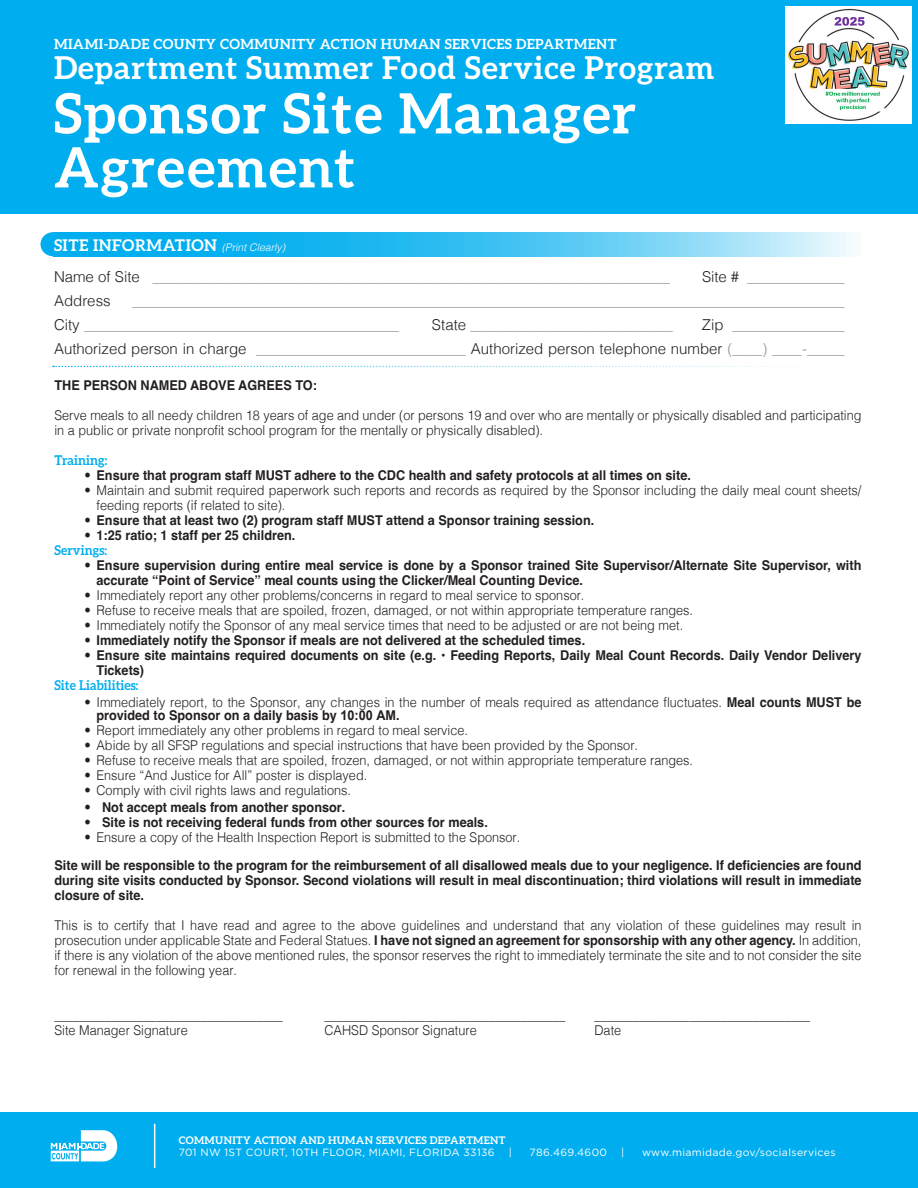
<style>
.page{position:relative;width:918px;height:1188px;background:#fff}
.page>*{position:absolute;margin:0;border:0;box-sizing:border-box;transform-origin:0 0}
.t1{font:700 55.5px/54px "Aleo";letter-spacing:.03em;color:#fff}
.t2{font:700 31.5px "Aleo";letter-spacing:.03em;color:#fff}
.t3{font:700 16.2px "Aleo";letter-spacing:.03em;color:#fff}
.t4{font:300 15px "Helvetica";color:#939598}
.t5{font:300 15px "Helvetica";color:#231f20}
.t6{font:700 13.95px "Aleo";letter-spacing:.03em;color:#fff}
.t7{font:300 13.5px/15px "Helvetica";color:#231f20;scale:.94 1}
.t8{font:700 13.5px/15px "Helvetica";color:#231f20;scale:.94 1}
.t9{font:700 13.5px "Aleo";color:#00aeef;scale:.94 1}
.t10{font:10.5px "Gotham";letter-spacing:.03em;color:#fff}
.t11{font:700 10.5px "Aleo";letter-spacing:.03em;color:#fff}
.s1{font-family:"Helvetica";font-weight:300;font-style:italic;font-size:10.5px}
.s2{color:#231f20}
.s3{color:#939598}
.s4{font-weight:300}
.s5{font-weight:700}
.s6{font-family:"Arial";font-weight:700}
</style>
<div class="page">
<div style="left:0;top:0;width:918px;height:214px;background:#00aeef"></div>
<div style="left:0;top:1112px;width:918px;height:76px;background:#00aeef"></div>
<svg style="left:57px;top:232px;width:795px;height:24px;background:#49c4f3"></svg>
<div style="left:40px;top:232px;width:26px;height:24px;background:#00aeef;border-radius:50%"></div>
<svg style="left:53px;top:366px;width:749px;height:1px"></svg>
<hr style="left:154px;top:1124px;width:1px;height:44px;background:#fff">
<svg style="left:51px;top:1130px;width:67px;height:32px"></svg>
<img style="left:785px;top:7px;width:126px;height:116px">
<p class="t6" style="left:54px;top:36px;width:564px">MIAMI-DADE COUNTY COMMUNITY ACTION HUMAN SERVICES DEPARTMENT</p>
<p class="t2" style="left:54px;top:50px;width:662px">Department Summer Food Service Program</p>
<p class="t1" style="left:54px;top:85px;width:584px">Sponsor Site Manager<br>Agreement</p>
<p class="t3" style="left:54px;top:236px;width:233px">SITE INFORMATION <span class="s1">(Print Clearly)</span></p>
<p class="t4" style="left:54px;top:264px;width:617px"><span class="s2">Name of Site</span> _____________________________________________________________________</p>
<p class="t4" style="left:702px;top:264px;width:144px"><span class="s2">Site #</span> _____________</p>
<p class="t5" style="left:54px;top:288px;width:58px">Address</p>
<p class="t4" style="left:132px;top:288px;width:714px">_______________________________________________________________________________________________</p>
<p class="t4" style="left:54px;top:312px;width:346px"><span class="s2">City</span> __________________________________________</p>
<p class="t4" style="left:432px;top:312px;width:242px"><span class="s2">State</span> ___________________________</p>
<p class="t4" style="left:702px;top:312px;width:144px"><span class="s2">Zip</span> _______________</p>
<p class="t5" style="left:54px;top:336px;width:792px">Authorized person in charge <span class="s3">____________________________</span> Authorized person telephone number <span class="s3">(____) ____-_____</span></p>
<p class="t8" style="left:54px;top:380px;width:281px">THE PERSON NAMED ABOVE AGREES TO:</p>
<p class="t7" style="left:54px;top:407px;width:860px">Serve meals to all needy children 18 years of age and under (or persons 19 and over who are mentally or physically disabled and participating in a public or private nonprofit school program for the mentally or physically disabled).</p>
<p class="t9" style="left:54px;top:453px;width:58px">Training:</p>
<p class="t8" style="left:84px;top:470px;width:647px"><span class="s4">•</span> Ensure that program staff MUST adhere to the CDC health and safety protocols at all times on site.</p>
<p class="t7" style="left:96px;top:482px;width:815px;text-indent:-12px">• Maintain and submit required paperwork such reports and records as required by the Sponsor including the daily meal count sheets/ feeding reports (if related to site).</p>
<p class="t8" style="left:84px;top:515px;width:544px"><span class="s4">•</span> Ensure that at least two (2) program staff MUST attend a Sponsor training session.</p>
<p class="t8" style="left:84px;top:530px;width:226px"><span class="s4">•</span> 1:25 ratio; 1 staff per 25 children.</p>
<p class="t9" style="left:54px;top:543px;width:57px">Servings:</p>
<p class="t8" style="left:96px;top:560px;width:815px;text-indent:-12px"><span class="s4">•</span> Ensure supervision during entire meal service is done by a Sponsor trained Site Supervisor/Alternate Site Supervisor, with accurate “Point of Service” meal counts using the Clicker/Meal Counting Device.</p>
<p class="t7" style="left:84px;top:587px;width:533px">• Immediately report any other problems/concerns in regard to meal service to sponsor.</p>
<p class="t7" style="left:84px;top:602px;width:649px">• Refuse to receive meals that are spoiled, frozen, damaged, or not within appropriate temperature ranges.</p>
<p class="t7" style="left:84px;top:617px;width:639px">• Immediately notify the Sponsor of any meal service times that need to be adjusted or are not being met.</p>
<p class="t8" style="left:84px;top:635px;width:534px"><span class="s4">•</span> Immediately notify the Sponsor if meals are not delivered at the scheduled times.</p>
<p class="t8" style="left:96px;top:650px;width:815px;text-indent:-12px"><span class="s4">•</span> Ensure site maintains required documents on site (e.g. • Feeding Reports, Daily Meal Count Records. Daily Vendor Delivery<br>Tickets)</p>
<p class="t9" style="left:54px;top:678px;width:91px">Site Liabilities:</p>
<p class="t7" style="left:96px;top:694px;width:815px;line-height:13.5px;text-indent:-12px">• Immediately report, to the Sponsor, any changes in the number of meals required as attendance fluctuates. <span class="s5">Meal counts MUST be provided to Sponsor on a daily basis by</span> <span class="s6">10:00 AM</span><span class="s5">.</span></p>
<p class="t7" style="left:84px;top:722px;width:410px">• Report immediately any other problems in regard to meal service.</p>
<p class="t7" style="left:84px;top:737px;width:590px">• Abide by all SFSP regulations and special instructions that have been provided by the Sponsor.</p>
<p class="t7" style="left:84px;top:752px;width:649px">• Refuse to receive meals that are spoiled, frozen, damaged, or not within appropriate temperature ranges.</p>
<p class="t7" style="left:84px;top:767px;width:302px">• Ensure “And Justice for All” poster is displayed.</p>
<p class="t7" style="left:84px;top:782px;width:285px">• Comply with civil rights laws and regulations.</p>
<p class="t8" style="left:84px;top:801px;width:279px"><span class="s4">•</span> Not accept meals from another sponsor.</p>
<p class="t8" style="left:84px;top:816px;width:431px"><span class="s4">•</span> Site is not receiving federal funds from other sources for meals.</p>
<p class="t7" style="left:84px;top:829px;width:465px">• Ensure a copy of the Health Inspection Report is submitted to the Sponsor.</p>
<p class="t8" style="left:54px;top:860px;width:860px;text-align:justify">Site will be responsible to the program for the reimbursement of all disallowed meals due to your negligence. If deficiencies are found during site visits conducted by Sponsor. Second violations will result in meal discontinuation; third violations will result in immediate closure of site.</p>
<p class="t7" style="left:54px;top:917px;width:860px;text-align:justify">This is to certify that I have read and agree to the above guidelines and understand that any violation of these guidelines may result in prosecution under applicable State and Federal Statues. <span class="s5">I have not signed an agreement for sponsorship with any other agency.</span> In addition, if there is any violation of the above mentioned rules, the sponsor reserves the right to immediately terminate the site and to not consider the site for renewal in the following year.</p>
<p class="t7" style="left:54px;top:1007px;width:245px">____________________________________</p>
<p class="t7" style="left:324px;top:1007px;width:258px">______________________________________</p>
<p class="t7" style="left:594px;top:1007px;width:231px">__________________________________</p>
<p class="t7" style="left:54px;top:1022px;width:143px">Site Manager Signature</p>
<p class="t7" style="left:324px;top:1022px;width:164px">CAHSD Sponsor Signature</p>
<p class="t7" style="left:594px;top:1022px;width:30px">Date</p>
<p class="t11" style="left:179px;top:1134px;width:328px">COMMUNITY ACTION AND HUMAN SERVICES DEPARTMENT</p>
<p class="t10" style="left:179px;top:1146px;width:317px">701 NW 1ST COURT, 10TH FLOOR, MIAMI, FLORIDA 33136</p>
<p class="t10" style="left:509px;top:1146px;width:5px">|</p>
<p class="t10" style="left:530px;top:1146px;width:79px">786.469.4600</p>
<p class="t10" style="left:621px;top:1146px;width:5px">|</p>
<p class="t10" style="left:642px;top:1146px;width:195px">www.miamidade.gov/socialservices</p>
</div>
